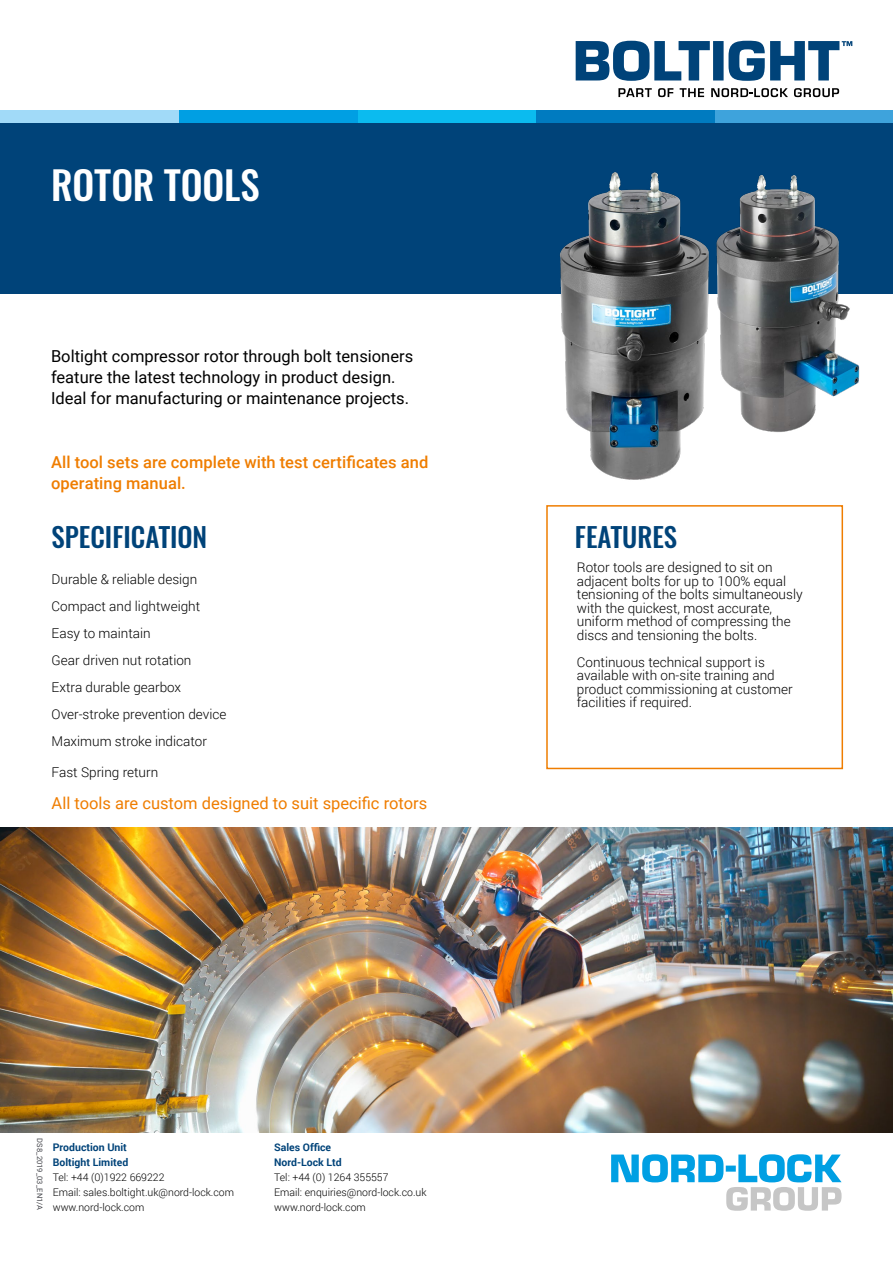
<style>
.page{position:relative;width:893px;height:1263px;background:#fff}
.page>*{position:absolute;margin:0;border:0;box-sizing:border-box;transform-origin:0 0}
.t1{font:500 39px "Oswald";color:#fff}
.t2{font:500 27px "Oswald";color:#004379}
.t3{font:16.5px/21px "Roboto";color:#000}
.t4{font:500 16.5px/21px "Roboto";letter-spacing:.005em;color:#ef7d00}
.t5{font:16.5px "Roboto";color:#ef7d00}
.t6{font:300 13.5px/13.5px "Roboto";color:#000}
.t7{font:300 10.5px/15px "Roboto";color:#000}
.t8{font:700 10.5px/15px "Roboto";color:#004379}
.t9{font:7.5px "Roboto";letter-spacing:.01em;color:#43444a}
</style>
<div class="page">
<svg style="left:576px;top:41px;width:276px;height:40px"></svg>
<svg style="left:618px;top:88px;width:34px;height:9px"></svg>
<svg style="left:658px;top:88px;width:15px;height:9px"></svg>
<svg style="left:680px;top:88px;width:24px;height:9px"></svg>
<svg style="left:711px;top:88px;width:77px;height:9px"></svg>
<svg style="left:794px;top:88px;width:45px;height:9px"></svg>
<div style="left:0;top:123px;width:872px;height:170px;background:#004379"></div>
<div style="left:0;top:111px;width:179px;height:12px;background:#a1daf8"></div>
<div style="left:357px;top:111px;width:179px;height:12px;background:#0bbbef"></div>
<div style="left:179px;top:111px;width:178px;height:12px;background:#009fe3"></div>
<div style="left:715px;top:111px;width:178px;height:12px;background:#3ea3dc"></div>
<div style="left:536px;top:111px;width:179px;height:12px;background:#007bc0"></div>
<img style="left:789px;top:164px;width:104px;height:267px">
<svg style="left:611px;top:1154px;width:231px;height:57px"></svg>
<div style="left:546px;top:505px;width:297px;height:264px;border:2px solid #ef7d00"></div>
<img style="left:500px;top:172px;width:289px;height:342px">
<img style="left:0;top:827px;width:893px;height:305px">
<h1 class="t1" style="left:51px;top:158px;width:210px">ROTOR TOOLS</h1>
<p class="t3" style="left:51px;top:345px;width:364px">Boltight compressor rotor through bolt tensioners feature the latest technology in product design.<br>Ideal for manufacturing or maintenance projects.</p>
<p class="t4" style="left:51px;top:451px;width:379px">All tool sets are complete with test certificates and operating manual.</p>
<h2 class="t2" style="left:52px;top:518px;width:157px">SPECIFICATION</h2>
<p class="t6" style="left:52px;top:565px;width:176px;line-height:27px">Durable &amp; reliable design<br>Compact and lightweight<br>Easy to maintain<br>Gear driven nut rotation<br>Extra durable gearbox<br>Over-stroke prevention device<br>Maximum stroke indicator</p>
<p class="t6" style="left:52px;top:765px;width:108px">Fast Spring return</p>
<p class="t5" style="left:52px;top:791px;width:377px">All tools are custom designed to suit specific rotors</p>
<p class="t9" style="left:45px;top:1138px;width:74px;rotate:90deg">DS8_2019_03_EN1/A</p>
<p class="t8" style="left:53px;top:1140px;width:77px">Production Unit<br>Boltight Limited</p>
<p class="t7" style="left:53px;top:1170px;width:183px">Tel: +44 (0)1922 669222<br>Email: sales.boltight.uk@nord-lock.com www.nord-lock.com</p>
<p class="t8" style="left:274px;top:1140px;width:69px">Sales Office<br>Nord-Lock Ltd</p>
<p class="t7" style="left:274px;top:1170px;width:154px">Tel: +44 (0) 1264 355557<br>Email: enquiries@nord-lock.co.uk www.nord-lock.com</p>
<h2 class="t2" style="left:575px;top:518px;width:104px">FEATURES</h2>
<p class="t6" style="left:577px;top:560px;width:227px">Rotor tools are designed to sit on adjacent bolts for up to 100% equal tensioning of the bolts simultaneously with the quickest, most accurate, uniform method of compressing the discs and tensioning the bolts.</p>
<p class="t6" style="left:577px;top:655px;width:217px">Continuous technical support is available with on-site training and product commissioning at customer facilities if required.</p>
</div>
